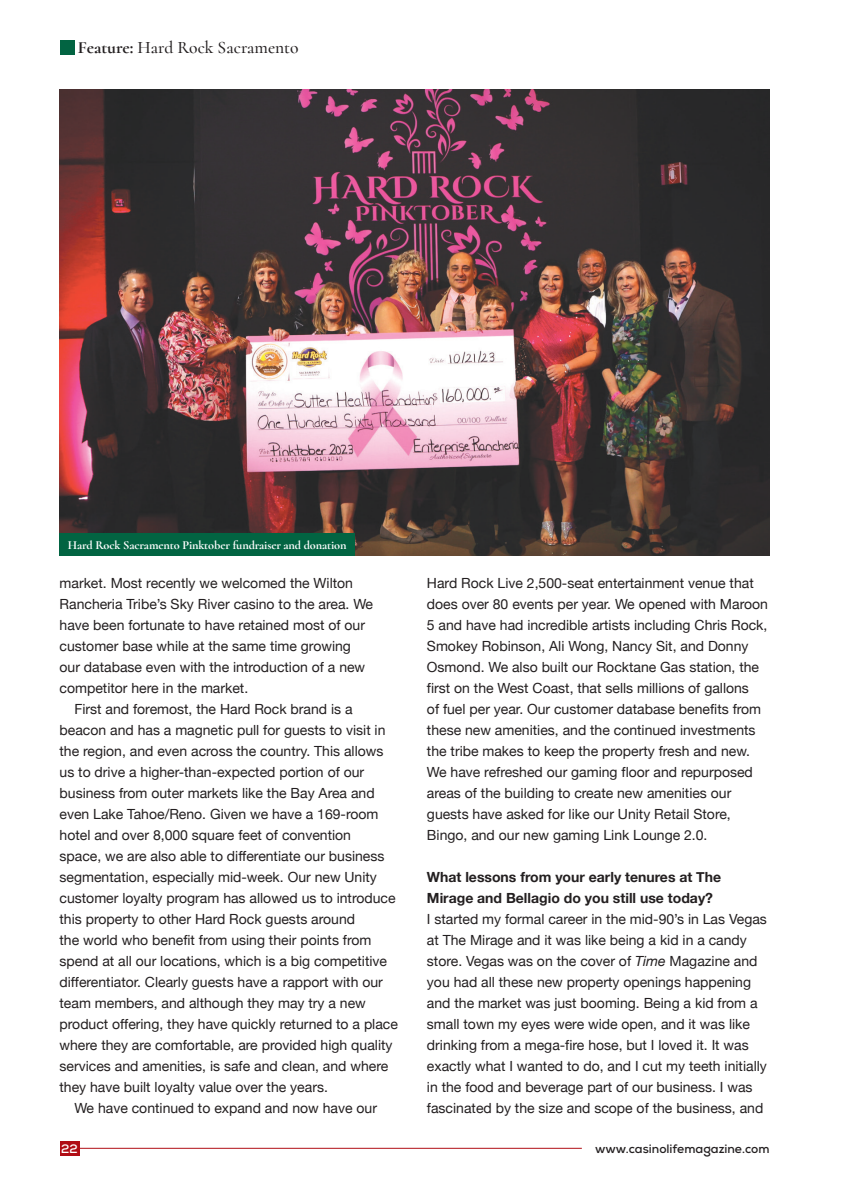
<style>
.page{position:relative;width:844px;height:1181px;background:#fff}
.page>*{position:absolute;margin:0;border:0;box-sizing:border-box;transform-origin:0 0}
.NormalCL{font:500 17.5px "Cormorant";color:#231f20}
.Normal_CL{font:14px/21px "Helvetica Neue";color:#231f20}
.Normal_CL-2{font:700 14px/21px "Helvetica Neue";color:#231f20}
.sub_header_CL{font:700 12.25px "Cormorant";letter-spacing:-.01em;color:#fff}
.t1{font:700 12.25px "Nexa";color:#231f20}
.t2{font:700 12.25px "Nexa";color:#fff}
.s1{font-weight:700}
.s2{font-style:italic}
</style>
<div class="page">
<hr style="left:74px;top:1148px;width:507px;height:1px;background:#b00d15">
<div style="left:60px;top:1141px;width:19px;height:15px;background:#b00d15"></div>
<div style="left:60px;top:40px;width:14px;height:15px;background:#026442"></div>
<img style="left:60px;top:89px;width:709px;height:467px">
<div style="left:60px;top:533px;width:295px;height:23px;background:#026442"></div>
<p class="NormalCL" style="left:78px;top:36px;width:222px"><span class="s1">Feature:</span> Hard Rock Sacramento</p>
<p class="sub_header_CL" style="left:68px;top:538px;width:280px">Hard Rock Sacramento Pinktober fundraiser and donation</p>
<p class="Normal_CL" style="left:60px;top:573px;width:315px">market. Most recently we welcomed the Wilton Rancheria Tribe’s Sky River casino to the area. We have been fortunate to have retained most of our customer base while at the same time growing our database even with the introduction of a new competitor here in the market.</p>
<p class="Normal_CL" style="left:60px;top:699px;width:340px;text-indent:15px">First and foremost, the Hard Rock brand is a beacon and has a magnetic pull for guests to visit in the region, and even across the country. This allows us to drive a higher-than-expected portion of our business from outer markets like the Bay Area and even Lake Tahoe/Reno. Given we have a 169-room hotel and over 8,000 square feet of convention<br>space, we are also able to differentiate our business segmentation, especially mid-week. Our new Unity customer loyalty program has allowed us to introduce this property to other Hard Rock guests around<br>the world who benefit from using their points from spend at all our locations, which is a big competitive differentiator. Clearly guests have a rapport with our team members, and although they may try a new product offering, they have quickly returned to a place where they are comfortable, are provided high quality services and amenities, is safe and clean, and where they have built loyalty value over the years.</p>
<p class="Normal_CL" style="left:74px;top:1098px;width:304px">We have continued to expand and now have our</p>
<p class="Normal_CL" style="left:427px;top:573px;width:342px">Hard Rock Live 2,500-seat entertainment venue that does over 80 events per year. We opened with Maroon 5 and have had incredible artists including Chris Rock, Smokey Robinson, Ali Wong, Nancy Sit, and Donny Osmond. We also built our Rocktane Gas station, the first on the West Coast, that sells millions of gallons<br>of fuel per year. Our customer database benefits from these new amenities, and the continued investments the tribe makes to keep the property fresh and new.<br>We have refreshed our gaming floor and repurposed areas of the building to create new amenities our guests have asked for like our Unity Retail Store, Bingo, and our new gaming Link Lounge 2.0.</p>
<p class="Normal_CL-2" style="left:427px;top:867px;width:296px">What lessons from your early tenures at The<br>Mirage and Bellagio do you still use today?</p>
<p class="Normal_CL" style="left:427px;top:909px;width:341px">I started my formal career in the mid-90’s in Las Vegas at The Mirage and it was like being a kid in a candy store. Vegas was on the cover of <span class="s2">Time</span> Magazine and you had all these new property openings happening and the market was just booming. Being a kid from a small town my eyes were wide open, and it was like drinking from a mega-fire hose, but I loved it. It was exactly what I wanted to do, and I cut my teeth initially in the food and beverage part of our business. I was fascinated by the size and scope of the business, and</p>
<p class="t2" style="left:61px;top:1141px;width:18px">22</p>
<p class="t1" style="left:595px;top:1141px;width:176px">www.casinolifemagazine.com</p>
</div>
